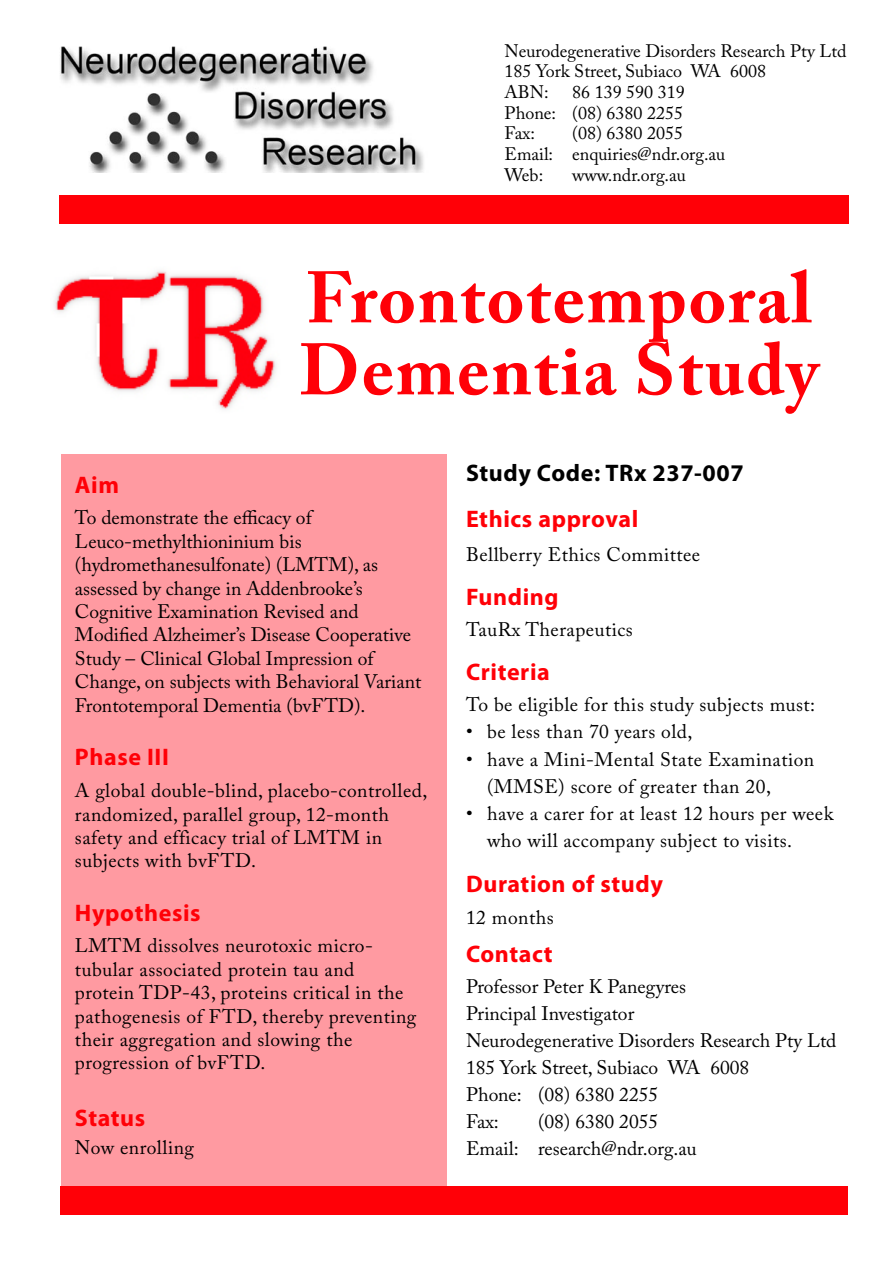
<style>
.page{position:relative;width:893px;height:1263px;background:#fff}
.page>*{position:absolute;margin:0;border:0;box-sizing:border-box;transform-origin:0 0}
.t1{font:700 72px/72px "Adobe Caslon Pro";letter-spacing:.025em;color:#ff0007}
.t2{font:700 24px "Myriad Pro";letter-spacing:.025em;color:#ff0007}
.t3{font:700 24px "Myriad Pro";letter-spacing:.025em;color:#000}
.t4{font:19.5px/23.4px "Adobe Caslon Pro";letter-spacing:.02em;color:#000}
.t5{font:19.5px/23.4px "Adobe Caslon Pro";color:#000}
.t6{font:18px/20.7px "Adobe Caslon Pro";color:#000}
</style>
<div class="page">
<div style="left:61px;top:454px;width:385px;height:744px;background:#ff9aa1"></div>
<div style="left:60px;top:195px;width:789px;height:28px;background:#ff0007"></div>
<div style="left:61px;top:1186px;width:787px;height:29px;background:#ff0007"></div>
<img style="left:60px;top:46px;width:364px;height:126px">
<img style="left:54px;top:271px;width:222px;height:138px">
<p class="t6" style="left:505px;top:40px;width:343px">Neurodegenerative Disorders Research Pty Ltd<br>185 York Street, Subiaco WA 6008<br>ABN:</p>
<p class="t6" style="left:505px;top:81px;width:182px;text-align:justify;text-indent:68px">86 139 590 319<br>Phone: (08) 6380 2255<br>Fax:</p>
<p class="t6" style="left:505px;top:123px;width:222px;text-indent:68px">(08) 6380 2055<br>Email: enquiries@ndr.org.au<br>Web:</p>
<p class="t6" style="left:572px;top:164px;width:115px">www.ndr.org.au</p>
<h1 class="t1" style="left:299px;top:261px;width:521px">Frontotemporal<br>Dementia Study</h1>
<p class="t2" style="left:75px;top:469px;width:46px">Aim</p>
<p class="t5" style="left:75px;top:506px;width:348px">To demonstrate the efficacy of Leuco-methylthioninium bis (hydromethanesulfonate) (LMTM), as assessed by change in Addenbrooke’s Cognitive Examination Revised and Modified Alzheimer’s Disease Cooperative Study – Clinical Global Impression of Change, on subjects with Behavioral Variant Frontotemporal Dementia (bvFTD).</p>
<p class="t2" style="left:75px;top:741px;width:95px">Phase III</p>
<p class="t4" style="left:75px;top:779px;width:354px">A global double-blind, placebo-controlled, randomized, parallel group, 12-month safety and efficacy trial of LMTM in subjects with bvFTD.</p>
<p class="t2" style="left:75px;top:897px;width:127px">Hypothesis</p>
<p class="t4" style="left:75px;top:934px;width:343px">LMTM dissolves neurotoxic micro&shy;tubular associated protein tau and protein TDP-43, proteins critical in the pathogenesis of FTD, thereby preventing their aggregation and slowing the progression of bvFTD.</p>
<p class="t2" style="left:75px;top:1103px;width:72px">Status</p>
<p class="t4" style="left:75px;top:1136px;width:121px">Now enrolling</p>
<p class="t3" style="left:466px;top:457px;width:279px">Study Code: TRx 237-007</p>
<p class="t2" style="left:466px;top:503px;width:174px">Ethics approval</p>
<p class="t4" style="left:466px;top:542px;width:236px">Bellberry Ethics Committee</p>
<p class="t2" style="left:466px;top:581px;width:94px">Funding</p>
<p class="t4" style="left:466px;top:618px;width:168px">TauRx Therapeutics</p>
<p class="t2" style="left:466px;top:656px;width:85px">Criteria</p>
<p class="t4" style="left:466px;top:693px;width:351px">To be eligible for this study subjects must:</p>
<p class="t4" style="left:466px;top:720px;width:228px">• be less than 70 years old,</p>
<p class="t4" style="left:487px;top:745px;width:329px;line-height:27px;text-indent:-21px">• have a Mini-Mental State Examination (MMSE) score of greater than 20,</p>
<p class="t4" style="left:487px;top:799px;width:348px;line-height:27px;text-indent:-21px">• have a carer for at least 12 hours per week who will accompany subject to visits.</p>
<p class="t2" style="left:466px;top:869px;width:198px">Duration of study</p>
<p class="t4" style="left:466px;top:905px;width:89px">12 months</p>
<p class="t2" style="left:466px;top:938px;width:88px">Contact</p>
<p class="t5" style="left:466px;top:973px;width:372px;line-height:27px">Professor Peter K Panegyres<br>Principal Investigator<br>Neurodegenerative Disorders Research Pty Ltd<br>185 York Street, Subiaco WA 6008<br>Phone: (08) 6380 2255<br>Fax:</p>
<p class="t5" style="left:466px;top:1108px;width:232px;line-height:27px;text-indent:72px">(08) 6380 2055<br>Email: research@ndr.org.au</p>
</div>
